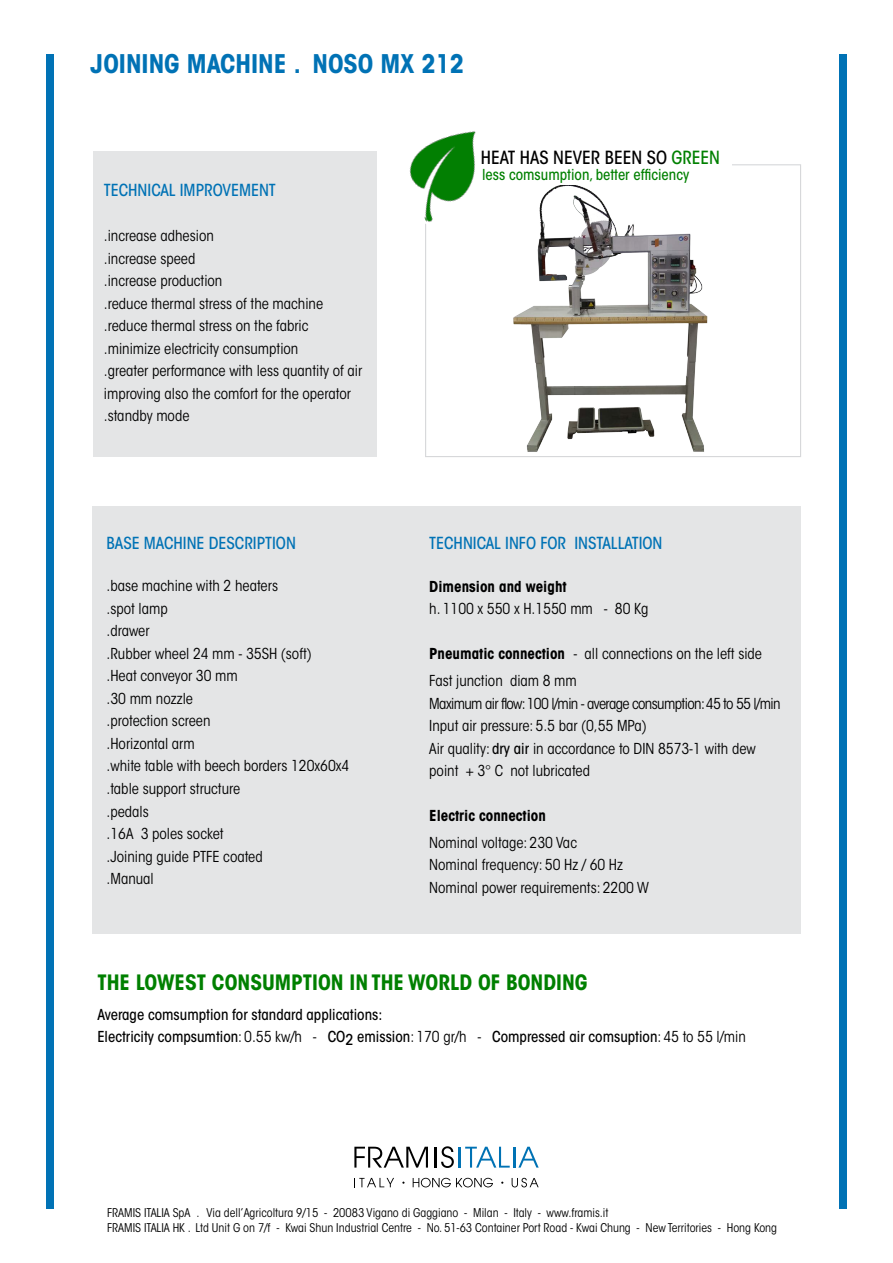
<style>
.page{position:relative;width:893px;height:1263px;background:#fff}
.page>*{position:absolute;margin:0;border:0;box-sizing:border-box;transform-origin:0 0}
.t1{font:700 condensed 25.5px "ITC Avant Garde Std";color:#0072b5}
.t2{font:700 condensed 21px "ITC Avant Garde Std";color:#008000}
.t3{font:500 condensed 18px "ITC Avant Garde Std";color:#000}
.t4{font:500 condensed 16.5px "ITC Avant Garde Std";color:#0072b5}
.t5{font:condensed 15px/22.5px "ITC Avant Garde Std";color:#000}
.t6{font:500 condensed 15px/22.5px "ITC Avant Garde Std";color:#000}
.t7{font:700 condensed 15px "ITC Avant Garde Std";color:#000}
.t8{font:500 condensed 15px "ITC Avant Garde Std";color:#008000}
.t9{font:condensed 12px/14.4px "ITC Avant Garde Std";color:#000}
.s1{color:#008000}
.s2{font-weight:700}
.s3{font-weight:500}
.s4{font-weight:400}
</style>
<div class="page">
<div style="left:47px;top:54px;width:7px;height:1155px;background:#0072b5"></div>
<div style="left:839px;top:54px;width:7px;height:1155px;background:#0072b5"></div>
<img style="left:513px;top:235px;width:195px;height:217px">
<div style="left:93px;top:506px;width:708px;height:428px;background:#e4e5e6"></div>
<div style="left:93px;top:151px;width:283px;height:306px;background:#e4e5e6"></div>
<svg style="left:425px;top:185px;width:266px;height:50px"></svg>
<img style="left:409px;top:131px;width:81px;height:95px">
<svg style="left:354px;top:1146px;width:185px;height:42px"></svg>
<h1 class="t1" style="left:91px;top:47px;width:375px">JOINING MACHINE . NOSO MX 212</h1>
<p class="t4" style="left:104px;top:180px;width:174px">TECHNICAL IMPROVEMENT</p>
<p class="t5" style="left:104px;top:225px;width:260px">.increase adhesion<br>.increase speed<br>.increase production<br>.reduce thermal stress of the machine .reduce thermal stress on the fabric .minimize electricity consumption<br>.greater performance with less quantity of air improving also the comfort for the operator .standby mode</p>
<p class="t3" style="left:481px;top:147px;width:241px">HEAT HAS NEVER BEEN SO <span class="s1">GREEN</span></p>
<p class="t8" style="left:482px;top:165px;width:209px">less comsumption, better efficiency</p>
<p class="t4" style="left:107px;top:533px;width:191px">BASE MACHINE DESCRIPTION</p>
<p class="t5" style="left:107px;top:575px;width:244px">.base machine with 2 heaters<br>.spot lamp<br>.drawer<br>.Rubber wheel 24 mm - 35SH (soft)<br>.Heat conveyor 30 mm<br>.30 mm nozzle<br>.protection screen<br>.Horizontal arm<br>.white table with beech borders 120x60x4 .table support structure<br>.pedals<br>.16A 3 poles socket<br>.Joining guide PTFE coated<br>.Manual</p>
<p class="t4" style="left:429px;top:533px;width:235px">TECHNICAL INFO FOR INSTALLATION</p>
<p class="t7" style="left:429px;top:577px;width:139px">Dimension and weight</p>
<p class="t5" style="left:429px;top:598px;width:221px">h. 1100 x 550 x H.1550 mm - 80 Kg</p>
<p class="t5" style="left:429px;top:641px;width:334px;line-height:26.7px"><span class="s2">Pneumatic connection</span> - all connections on the left side<br>Fast junction diam 8 mm</p>
<p class="t5" style="left:429px;top:692px;width:353px">Maximum air flow: 100 l/min - average consumption: 45 to 55 l/min Input air pressure: 5.5 bar (0,55 MPa)<br>Air quality: <span class="s3">dry air</span> in accordance to DIN 8573-1 with dew point + 3° C not lubricated</p>
<p class="t7" style="left:429px;top:806px;width:118px">Electric connection</p>
<p class="t5" style="left:429px;top:831px;width:221px">Nominal voltage: 230 Vac<br>Nominal frequency: 50 Hz / 60 Hz<br>Nominal power requirements: 2200 W</p>
<h2 class="t2" style="left:97px;top:968px;width:492px">THE LOWEST CONSUMPTION IN THE WORLD OF BONDING</h2>
<p class="t6" style="left:97px;top:1003px;width:650px">Average comsumption for standard applications:<br>Electricity compsumtion<span class="s4">: 0.55 kw/h -</span> CO2 emission<span class="s4">: 170 gr/h -</span> Compressed air comsuption<span class="s4">: 45 to 55 l/min</span></p>
<p class="t9" style="left:107px;top:1206px;width:671px">FRAMIS ITALIA SpA . Via dell’Agricoltura 9/15 - 20083 Vigano di Gaggiano - Milan - Italy - www.framis.it<br>FRAMIS ITALIA HK . Ltd Unit G on 7/f - Kwai Shun Industrial Centre - No. 51-63 Container Port Road - Kwai Chung - New Territories - Hong Kong</p>
</div>
